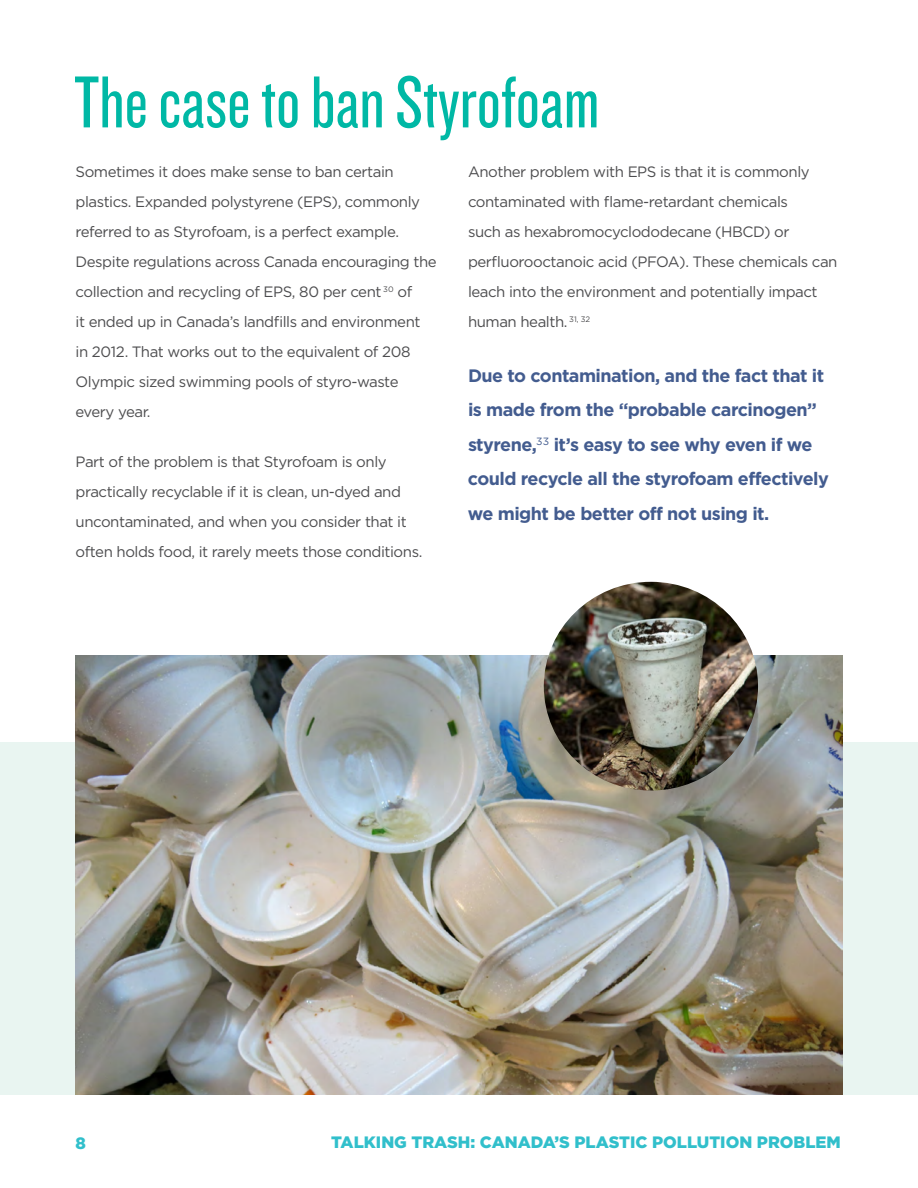
<style>
.page{position:relative;width:918px;height:1188px;background:#fff}
.page>*{position:absolute;margin:0;border:0;box-sizing:border-box;transform-origin:0 0}
.t1{font:76.35px "Knockout HTF28 Junior Featherwt";color:#00b8a5}
.t2{font:700 18px/34.5px "Gotham";letter-spacing:-.03em;color:#435c8f}
.t3{font:900 16.5px "Gotham";color:#31bfcb}
.t4{font:15px/30px "Gotham";letter-spacing:-.03em;color:#4d4d4f}
</style>
<div class="page">
<div style="left:0;top:742px;width:918px;height:352px;background:#e9f5f1"></div>
<img style="left:76px;top:656px;width:766px;height:438px">
<img style="left:544px;top:582px;width:214px;height:209px">
<h1 class="t1" style="left:74px;top:64px;width:527px">The case to ban Styrofoam</h1>
<p class="t4" style="left:76px;top:156px;width:363px">Sometimes it does make sense to ban certain plastics. Expanded polystyrene (EPS), commonly referred to as Styrofoam, is a perfect example.<br>Despite regulations across Canada encouraging the collection and recycling of EPS, 80 per cent <sup>30</sup> of<br>it ended up in Canada’s landfills and environment in 2012. That works out to the equivalent of 208<br>Olympic sized swimming pools of styro-waste every year.</p>
<p class="t4" style="left:76px;top:447px;width:348px">Part of the problem is that Styrofoam is only practically recyclable if it is clean, un-dyed and uncontaminated, and when you consider that it often holds food, it rarely meets those conditions.</p>
<p class="t4" style="left:468px;top:156px;width:371px">Another problem with EPS is that it is commonly contaminated with flame-retardant chemicals<br>such as hexabromocyclododecane (HBCD) or perfluorooctanoic acid (PFOA). These chemicals can leach into the environment and potentially impact human health. <sup>31,</sup> <sup>32</sup></p>
<p class="t2" style="left:468px;top:358px;width:362px">Due to contamination, and the fact that it is made from the “probable carcinogen” styrene,<sup>33</sup> it’s easy to see why even if we could recycle all the styrofoam effectively we might be better off not using it.</p>
<p class="t3" style="left:76px;top:1134px;width:12px">8</p>
<p class="t3" style="left:331px;top:1132px;width:511px">TALKING TRASH: CANADA’S PLASTIC POLLUTION PROBLEM</p>
</div>
